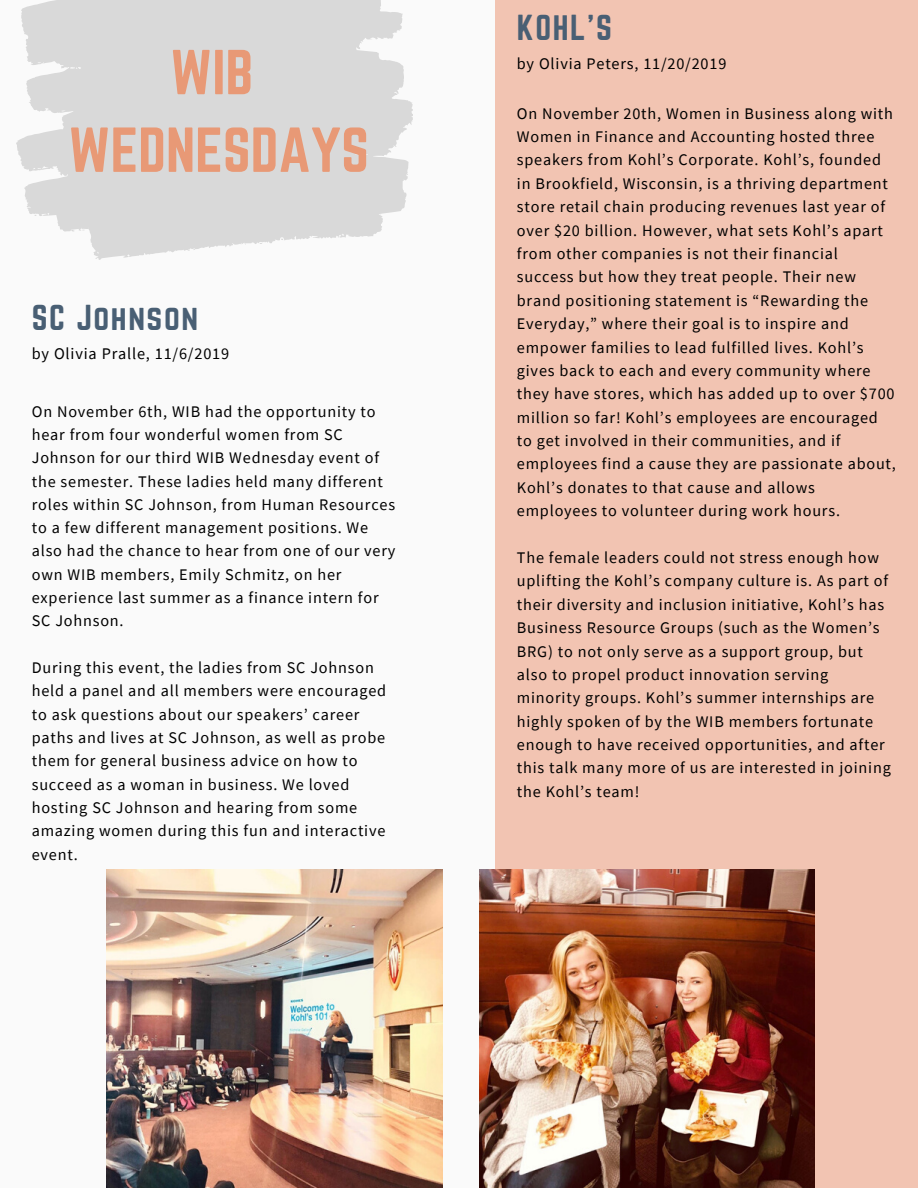
<style>
.page{position:relative;width:918px;height:1188px;background:#fff}
.page>*{position:absolute;margin:0;border:0;box-sizing:border-box;transform-origin:0 0}
.t1{font:55.5px/77.7px "Norwester";color:#e89976;text-align:center}
.t2{font:31.65px "Norwester";letter-spacing:.05em;color:#495f74}
.t3{font:16.2px/23.4px "Source Sans Pro";letter-spacing:.05em;color:#000}
</style>
<div class="page">
<svg style="left:16px;top:0;width:427px;height:1188px"></svg>
<div style="left:495px;top:0;width:423px;height:1188px;background:#f2c4b2"></div>
<svg style="left:356px;top:6px;width:57px;height:106px"></svg>
<img style="left:107px;top:869px;width:335px;height:319px">
<img style="left:479px;top:869px;width:335px;height:319px">
<h1 class="t1" style="left:68px;top:36px;width:302px">WIB<br>WEDNESDAYS</h1>
<h2 class="t2" style="left:32px;top:302px;width:168px">SC Johnson</h2>
<p class="t3" style="left:32px;top:341px;width:199px">by Olivia Pralle, 11/6/2019</p>
<p class="t3" style="left:32px;top:399px;width:365px">On November 6th, WIB had the opportunity to hear from four wonderful women from SC Johnson for our third WIB Wednesday event of the semester. These ladies held many different roles within SC Johnson, from Human Resources to a few different management positions. We also had the chance to hear from one of our very own WIB members, Emily Schmitz, on her experience last summer as a finance intern for SC Johnson.</p>
<p class="t3" style="left:32px;top:656px;width:356px">During this event, the ladies from SC Johnson held a panel and all members were encouraged to ask questions about our speakers’ career paths and lives at SC Johnson, as well as probe them for general business advice on how to succeed as a woman in business. We loved hosting SC Johnson and hearing from some amazing women during this fun and interactive event.</p>
<h2 class="t2" style="left:517px;top:12px;width:97px">KOHL'S</h2>
<p class="t3" style="left:517px;top:51px;width:211px">by Olivia Peters, 11/20/2019</p>
<p class="t3" style="left:517px;top:101px;width:381px">On November 20th, Women in Business along with Women in Finance and Accounting hosted three speakers from Kohl’s Corporate. Kohl’s, founded in Brookfield, Wisconsin, is a thriving department store retail chain producing revenues last year of over $20 billion. However, what sets Kohl’s apart from other companies is not their financial success but how they treat people. Their new brand positioning statement is “Rewarding the Everyday,” where their goal is to inspire and empower families to lead fulfilled lives. Kohl’s gives back to each and every community where they have stores, which has added up to over $700 million so far! Kohl’s employees are encouraged to get involved in their communities, and if employees find a cause they are passionate about, Kohl’s donates to that cause and allows employees to volunteer during work hours.</p>
<p class="t3" style="left:517px;top:546px;width:375px">The female leaders could not stress enough how uplifting the Kohl’s company culture is. As part of their diversity and inclusion initiative, Kohl’s has Business Resource Groups (such as the Women’s BRG) to not only serve as a support group, but also to propel product innovation serving minority groups. Kohl’s summer internships are highly spoken of by the WIB members fortunate enough to have received opportunities, and after this talk many more of us are interested in joining the Kohl’s team!</p>
</div>
